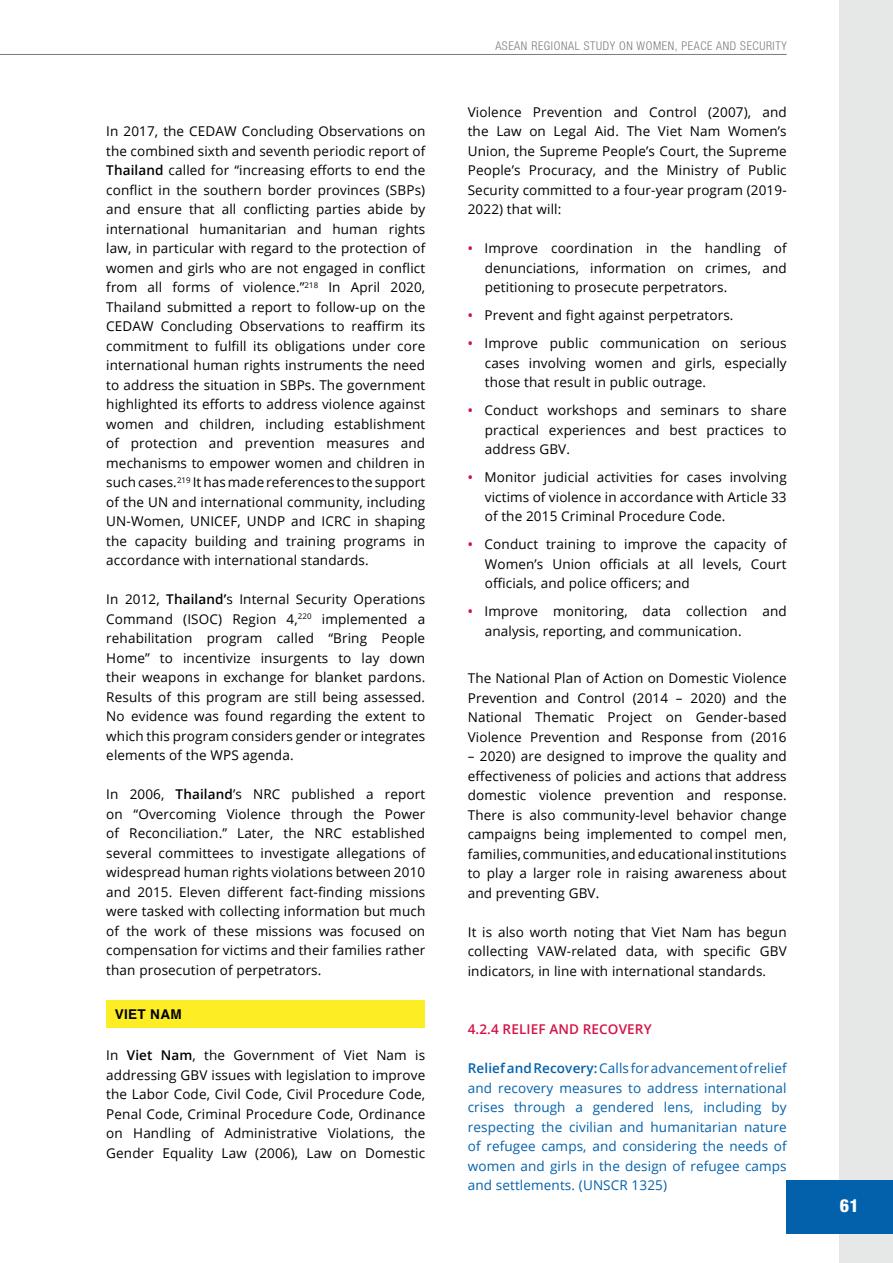
<style>
.page{position:relative;width:893px;height:1263px;background:#fff}
.page>*{position:absolute;margin:0;border:0;box-sizing:border-box;transform-origin:0 0}
.t1{font:800 condensed 18px "Helvetica Neue LT Pro";color:#fff}
.t2{font:13.5px/19.5px "Open Sans";letter-spacing:.01em;color:#000;text-align:justify}
.t3{font:13.5px/19.5px "Open Sans";letter-spacing:.01em;color:#0361ab;text-align:justify}
.t4{font:600 13.5px "Open Sans";letter-spacing:.01em;color:#d31245}
.t5{font:700 13.5px "Helvetica";letter-spacing:.025em;color:#000}
.t6{font:300 condensed 12px "Helvetica Neue LT Pro";letter-spacing:.05em;color:#807b78}
.s1{font-weight:600}
.s2{font-weight:600;color:#d31245}
</style>
<div class="page">
<div style="left:840px;top:0;width:53px;height:1263px;background:#e6e7e7"></div>
<div style="left:787px;top:1180px;width:106px;height:53px;background:#0361ab"></div>
<hr style="left:0;top:54px;width:787px;height:1px;background:#807b78">
<div style="left:106px;top:1000px;width:319px;height:27px;background:#fced24"></div>
<p class="t2" style="left:106px;top:121px;width:320px">In 2017, the CEDAW Concluding Observations on the combined sixth and seventh periodic report of <span class="s1">Thailand</span> called for “increasing efforts to end the conflict in the southern border provinces (SBPs) and ensure that all conflicting parties abide by international humanitarian and human rights law, in particular with regard to the protection of women and girls who are not engaged in conflict from all forms of violence.”<sup>218</sup> In April 2020, Thailand submitted a report to follow-up on the CEDAW Concluding Observations to reaffirm its commitment to fulfill its obligations under core international human rights instruments the need to address the situation in SBPs. The government highlighted its efforts to address violence against women and children, including establishment of protection and prevention measures and mechanisms to empower women and children in such cases.<sup>219</sup> It has made references to the support of the UN and international community, including UN-Women, UNICEF, UNDP and ICRC in shaping the capacity building and training programs in accordance with international standards.</p>
<p class="t2" style="left:106px;top:589px;width:320px">In 2012, <span class="s1">Thailand’</span>s Internal Security Operations Command (ISOC) Region 4,<sup>220</sup> implemented a rehabilitation program called “Bring People Home” to incentivize insurgents to lay down their weapons in exchange for blanket pardons.<br>Results of this program are still being assessed.<br>No evidence was found regarding the extent to which this program considers gender or integrates elements of the WPS agenda.</p>
<p class="t2" style="left:106px;top:784px;width:320px">In 2006, <span class="s1">Thailand</span>’s NRC published a report on “Overcoming Violence through the Power of Reconciliation.” Later, the NRC established several committees to investigate allegations of widespread human rights violations between 2010 and 2015. Eleven different fact-finding missions were tasked with collecting information but much of the work of these missions was focused on compensation for victims and their families rather than prosecution of perpetrators.</p>
<p class="t5" style="left:115px;top:1003px;width:68px">VIET NAM</p>
<p class="t2" style="left:106px;top:1045px;width:320px">In <span class="s1">Viet Nam</span>, the Government of Viet Nam is addressing GBV issues with legislation to improve the Labor Code, Civil Code, Civil Procedure Code, Penal Code, Criminal Procedure Code, Ordinance on Handling of Administrative Violations, the Gender Equality Law (2006), Law on Domestic</p>
<p class="t6" style="left:495px;top:39px;width:293px">ASEAN REGIONAL STUDY ON WOMEN, PEACE AND SECURITY</p>
<p class="t2" style="left:468px;top:102px;width:320px">Violence Prevention and Control (2007), and the Law on Legal Aid. The Viet Nam Women’s Union, the Supreme People’s Court, the Supreme People’s Procuracy, and the Ministry of Public Security committed to a four-year program (2019- 2022) that will:</p>
<p class="t2" style="left:485px;top:238px;width:303px;text-indent:-17px"><span class="s2">•</span> Improve coordination in the handling of denunciations, information on crimes, and petitioning to prosecute perpetrators.</p>
<p class="t2" style="left:468px;top:305px;width:267px"><span class="s2">•</span> Prevent and fight against perpetrators.</p>
<p class="t2" style="left:485px;top:333px;width:303px;text-indent:-17px"><span class="s2">•</span> Improve public communication on serious cases involving women and girls, especially those that result in public outrage.</p>
<p class="t2" style="left:485px;top:400px;width:303px;text-indent:-17px"><span class="s2">•</span> Conduct workshops and seminars to share practical experiences and best practices to address GBV.</p>
<p class="t2" style="left:485px;top:467px;width:303px;text-indent:-17px"><span class="s2">•</span> Monitor judicial activities for cases involving victims of violence in accordance with Article 33 of the 2015 Criminal Procedure Code.</p>
<p class="t2" style="left:485px;top:534px;width:303px;text-indent:-17px"><span class="s2">•</span> Conduct training to improve the capacity of Women’s Union officials at all levels, Court officials, and police officers; and</p>
<p class="t2" style="left:485px;top:601px;width:303px;text-indent:-17px"><span class="s2">•</span> Improve monitoring, data collection and analysis, reporting, and communication.</p>
<p class="t2" style="left:468px;top:668px;width:320px">The National Plan of Action on Domestic Violence Prevention and Control (2014 – 2020) and the National Thematic Project on Gender-based Violence Prevention and Response from (2016</p>
<p class="t2" style="left:468px;top:746px;width:320px">– 2020) are designed to improve the quality and effectiveness of policies and actions that address domestic violence prevention and response.<br>There is also community-level behavior change campaigns being implemented to compel men, families, communities, and educational institutions to play a larger role in raising awareness about and preventing GBV.</p>
<p class="t2" style="left:468px;top:921px;width:320px">It is also worth noting that Viet Nam has begun collecting VAW-related data, with specific GBV indicators, in line with international standards.</p>
<p class="t4" style="left:468px;top:1020px;width:185px">4.2.4 RELIEF AND RECOVERY</p>
<p class="t3" style="left:468px;top:1058px;width:320px"><span class="s1">Relief and Recovery:</span> Calls for advancement of relief and recovery measures to address international crises through a gendered lens, including by respecting the civilian and humanitarian nature of refugee camps, and considering the needs of women and girls in the design of refugee camps and settlements. (UNSCR 1325)</p>
<h1 class="t1" style="left:840px;top:1194px;width:20px">61</h1>
</div>
